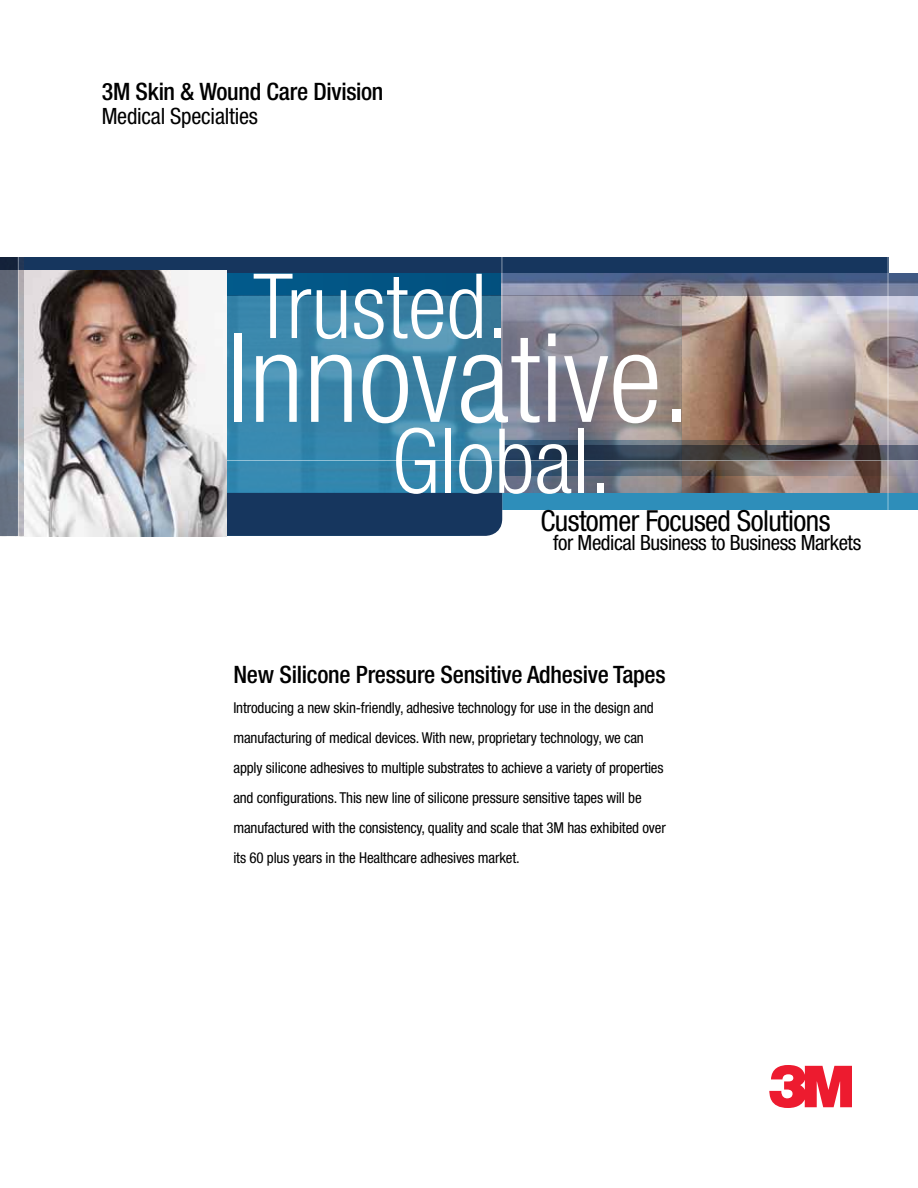
<style>
.page{position:relative;width:918px;height:1188px;background:#fff}
.page>*{position:absolute;margin:0;border:0;box-sizing:border-box;transform-origin:0 0}
.t1{font:300 condensed 123.75px "Helvetica Neue";color:#fff}
.t2{font:300 condensed 90px "Helvetica Neue";color:#fff}
.t3{font:300 condensed 89.85px "Helvetica Neue";color:#fff}
.t4{font:condensed 29.1px "Helvetica Neue";letter-spacing:-.02em;color:#000}
.t5{font:500 condensed 24px "Helvetica Neue";letter-spacing:-.01em;color:#000}
.t6{font:condensed 22.5px "Helvetica Neue";letter-spacing:-.01em;color:#000}
.t7{font:condensed 21px "Helvetica Neue";letter-spacing:-.02em;color:#000}
.t8{font:condensed 15px/30px "Helvetica Neue";letter-spacing:-.01em;color:#000}
</style>
<div class="page">
<div style="left:0;top:258px;width:888px;height:38px;background:#16365e"></div>
<img style="left:681px;top:295px;width:237px;height:198px">
<svg style="left:226px;top:273px;width:692px;height:22px;background:#41688d"></svg>
<div style="left:0;top:493px;width:918px;height:16px;background:#2e8eba"></div>
<svg style="left:769px;top:1065px;width:83px;height:43px"></svg>
<img style="left:226px;top:295px;width:455px;height:198px">
<hr style="left:502px;top:245px;width:1px;height:269px;background:#fff">
<svg style="left:501px;top:441px;width:417px;height:34px;background:#4f535c"></svg>
<div style="left:226px;top:493px;width:276px;height:43px;background:#16365e"></div>
<hr style="left:0;top:460px;width:918px;height:1px;background:#fff">
<hr style="left:888px;top:252px;width:1px;height:265px;background:#fff">
<img style="left:23px;top:271px;width:203px;height:265px">
<img style="left:19px;top:258px;width:4px;height:278px">
<hr style="left:18px;top:252px;width:1px;height:294px;background:#fff">
<svg style="left:0;top:258px;width:18px;height:278px;background:#626d7e"></svg>
<h3 class="t5" style="left:102px;top:77px;width:283px">3M Skin &amp; Wound Care Division</h3>
<h3 class="t6" style="left:102px;top:103px;width:158px">Medical Specialties</h3>
<h2 class="t2" style="left:253px;top:255px;width:256px">Trusted.</h2>
<h1 class="t1" style="left:226px;top:307px;width:467px">Innovative.</h1>
<h3 class="t3" style="left:392px;top:410px;width:221px">Global.</h3>
<h3 class="t4" style="left:540px;top:504px;width:292px">Customer Focused Solutions</h3>
<h3 class="t7" style="left:553px;top:531px;width:310px">for Medical Business to Business Markets</h3>
<h3 class="t5" style="left:233px;top:660px;width:434px">New Silicone Pressure Sensitive Adhesive Tapes</h3>
<p class="t8" style="left:233px;top:693px;width:434px">Introducing a new skin-friendly, adhesive technology for use in the design and manufacturing of medical devices. With new, proprietary technology, we can apply silicone adhesives to multiple substrates to achieve a variety of properties and configurations. This new line of silicone pressure sensitive tapes will be manufactured with the consistency, quality and scale that 3M has exhibited over its 60 plus years in the Healthcare adhesives market.</p>
</div>
